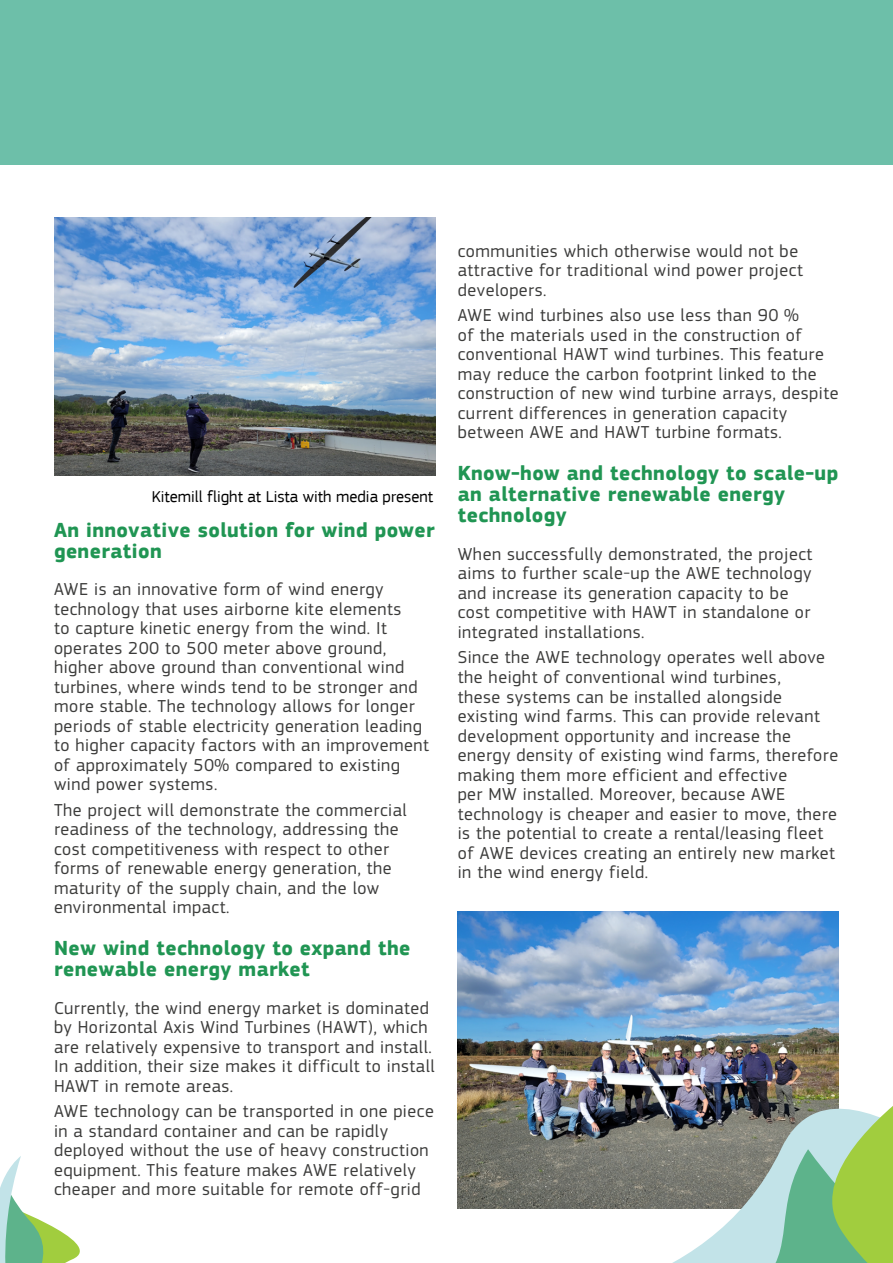
<style>
.page{position:relative;width:893px;height:1263px;background:#fff}
.page>*{position:absolute;margin:0;border:0;box-sizing:border-box;transform-origin:0 0}
.Intro_to_text{font:700 21px/21px "EC Square Sans Pro";letter-spacing:.02em;color:#209553}
.Projects_Summary_tex{font:18px/19.5px "EC Square Sans Pro";letter-spacing:.03em;color:#3c3c3b}
.t1{font:16.5px "EC Square Sans Pro";color:#000}
</style>
<div class="page">
<svg style="left:0;top:1156px;width:80px;height:107px"></svg>
<img style="left:54px;top:218px;width:381px;height:258px">
<img style="left:457px;top:911px;width:382px;height:298px">
<img style="left:623px;top:1026px;width:216px;height:237px">
<svg style="left:759px;top:1091px;width:134px;height:172px;background:#98c28e"></svg>
<div style="left:0;top:0;width:893px;height:165px;background:#6dbfa9"></div>
<p class="t1" style="left:152px;top:486px;width:283px">Kitemill flight at Lista with media present</p>
<p class="Intro_to_text" style="left:54px;top:520px;width:382px">An innovative solution for wind power generation</p>
<p class="Projects_Summary_tex" style="left:54px;top:580px;width:377px">AWE is an innovative form of wind energy technology that uses airborne kite elements<br>to capture kinetic energy from the wind. It operates 200 to 500 meter above ground, higher above ground than conventional wind turbines, where winds tend to be stronger and more stable. The technology allows for longer periods of stable electricity generation leading to higher capacity factors with an improvement of approximately 50% compared to existing wind power systems.</p>
<p class="Projects_Summary_tex" style="left:54px;top:800px;width:354px">The project will demonstrate the commercial readiness of the technology, addressing the cost competitiveness with respect to other forms of renewable energy generation, the maturity of the supply chain, and the low environmental impact.</p>
<p class="Intro_to_text" style="left:54px;top:939px;width:358px">New wind technology to expand the renewable energy market</p>
<p class="Projects_Summary_tex" style="left:54px;top:998px;width:382px">Currently, the wind energy market is dominated by Horizontal Axis Wind Turbines (HAWT), which are relatively expensive to transport and install.<br>In addition, their size makes it difficult to install HAWT in remote areas.</p>
<p class="Projects_Summary_tex" style="left:54px;top:1102px;width:381px">AWE technology can be transported in one piece in a standard container and can be rapidly deployed without the use of heavy construction equipment. This feature makes AWE relatively cheaper and more suitable for remote off-grid</p>
<p class="Projects_Summary_tex" style="left:458px;top:241px;width:347px">communities which otherwise would not be attractive for traditional wind power project developers.</p>
<p class="Projects_Summary_tex" style="left:458px;top:306px;width:382px">AWE wind turbines also use less than 90 %<br>of the materials used in the construction of conventional HAWT wind turbines. This feature may reduce the carbon footprint linked to the construction of new wind turbine arrays, despite current differences in generation capacity between AWE and HAWT turbine formats.</p>
<p class="Intro_to_text" style="left:458px;top:464px;width:382px">Know-how and technology to scale-up an alternative renewable energy technology</p>
<p class="Projects_Summary_tex" style="left:458px;top:544px;width:356px">When successfully demonstrated, the project aims to further scale-up the AWE technology and increase its generation capacity to be cost competitive with HAWT in standalone or integrated installations.</p>
<p class="Projects_Summary_tex" style="left:458px;top:648px;width:382px">Since the AWE technology operates well above the height of conventional wind turbines,<br>these systems can be installed alongside existing wind farms. This can provide relevant development opportunity and increase the energy density of existing wind farms, therefore making them more efficient and effective<br>per MW installed. Moreover, because AWE technology is cheaper and easier to move, there is the potential to create a rental/leasing fleet of AWE devices creating an entirely new market in the wind energy field.</p>
</div>
